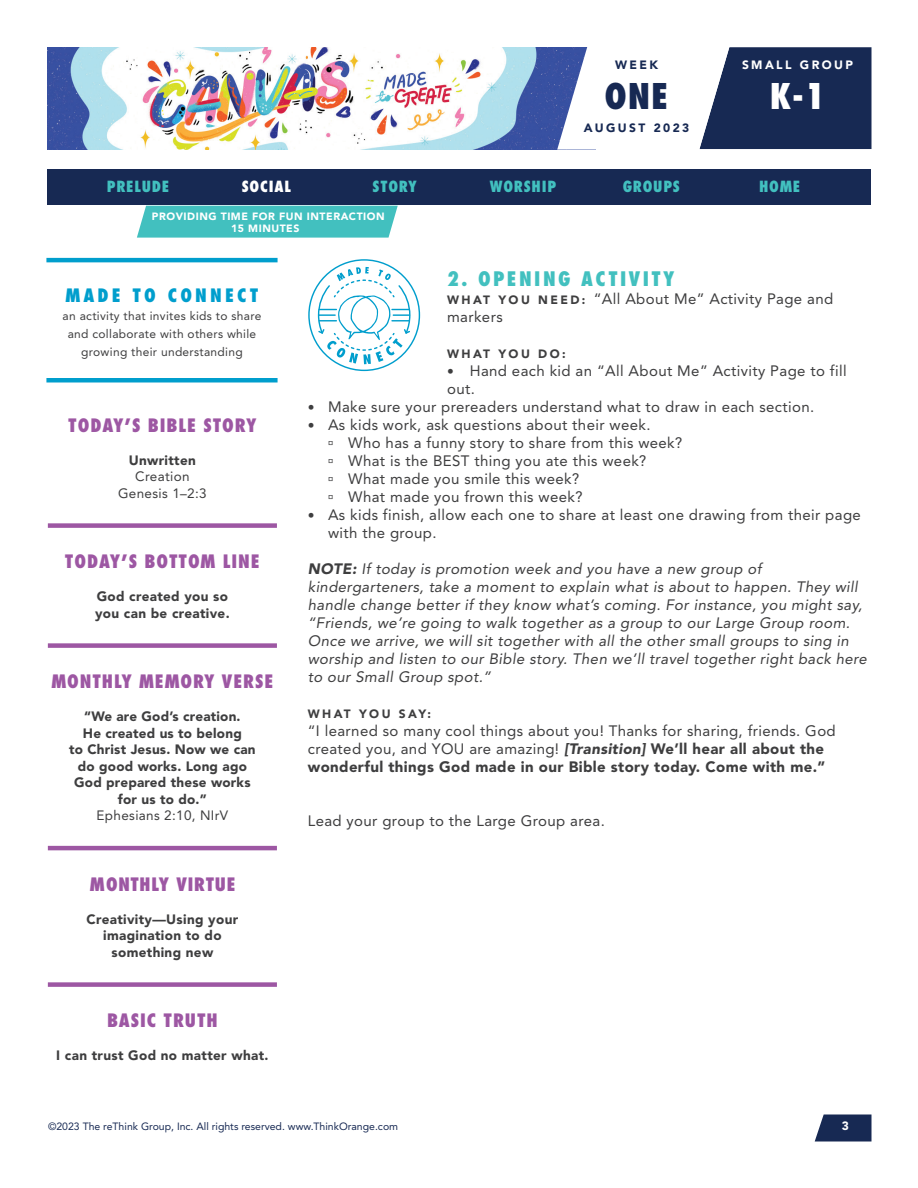
<style>
.page{position:relative;width:918px;height:1188px;background:#fff}
.page>*{position:absolute;margin:0;border:0;box-sizing:border-box;transform-origin:0 0}
.t1{font:800 condensed 34.5px "Futura Std";color:#fff}
.t2{font:800 condensed 34.5px "Futura Std";color:#172953}
.Paragraph_Style_1{font:800 condensed 19.5px "Futura Std";letter-spacing:.125em;color:#42c0bf}
.t3{font:800 condensed 18px "Futura Std";letter-spacing:.05em;color:#9d57a3}
.t4{font:800 condensed 18px "Futura";letter-spacing:.05em;color:#9d57a3}
.Paragraph_Style_1-2{font:800 condensed 18px "Futura Std";letter-spacing:.175em;color:#009ecd}
.Paragraph_Style_1-3{font:15px/18px "Avenir LT Std";letter-spacing:.025em;color:#3e3e3f}
.Paragraph_Style_1-4{font:italic 15px/18px "Avenir LT Std";letter-spacing:.025em;color:#3e3e3f}
.t5{font:800 condensed 15px "Futura Std";letter-spacing:.05em;color:#42c0bf}
.t6{font:800 condensed 15px "Futura Std";letter-spacing:.05em;color:#fff}
.t7{font:900 13.5px/16.5px "Avenir LT Std";letter-spacing:.025em;color:#3e3e3f;text-align:center}
.t8{font:13.5px/16.5px "Avenir LT Std";letter-spacing:.025em;color:#3e3e3f;text-align:center}
.t9{font:12px "Avenir LT Std";letter-spacing:.025em;color:#3e3e3f}
.Paragraph_Style_1-5{font:900 12px "Avenir LT Std";letter-spacing:.2em;color:#3e3e3f}
.t10{font:900 12px "Avenir LT Std";letter-spacing:.2em;color:#172953}
.t11{font:900 12px "Avenir LT Std";letter-spacing:.2em;color:#fff}
.t12{font:10.5px "Avenir LT Std";color:#172953}
.t13{font:900 10.5px/12px "Avenir LT Std";letter-spacing:.05em;color:#fff;text-align:center}
.s1{font-weight:900;font-size:12px}
.s2{font-family:"Avenir";font-size:13.5px}
.s3{font-weight:900}
.s4{font-weight:900;font-style:italic}
</style>
<div class="page">
<img style="left:47px;top:47px;width:510px;height:102px">
<svg style="left:815px;top:1114px;width:57px;height:28px;background:#314166"></svg>
<svg style="left:557px;top:47px;width:315px;height:103px"></svg>
<div style="left:48px;top:523px;width:229px;height:5px;background:#9d57a3"></div>
<div style="left:48px;top:643px;width:229px;height:5px;background:#9d57a3"></div>
<hr style="left:48px;top:846px;width:229px;height:4px;background:#9d57a3">
<div style="left:48px;top:982px;width:229px;height:5px;background:#9d57a3"></div>
<div style="left:137px;top:206px;width:261px;height:32px;background:#42c0bf"></div>
<div style="left:47px;top:170px;width:824px;height:36px;background:#172953"></div>
<hr style="left:46px;top:378px;width:232px;height:4px;background:#009ecd">
<hr style="left:46px;top:258px;width:232px;height:4px;background:#009ecd">
<svg style="left:308px;top:259px;width:112px;height:112px"></svg>
<p class="t10" style="left:615px;top:58px;width:44px">WEEK</p>
<h1 class="t2" style="left:605px;top:75px;width:65px">ONE</h1>
<p class="t10" style="left:584px;top:121px;width:107px">AUGUST 2023</p>
<p class="t11" style="left:742px;top:58px;width:113px">SMALL GROUP</p>
<h1 class="t1" style="left:770px;top:75px;width:57px">K-1</h1>
<p class="t5" style="left:107px;top:177px;width:64px">PRELUDE</p>
<p class="t6" style="left:242px;top:177px;width:51px">SOCIAL</p>
<p class="t5" style="left:373px;top:177px;width:46px">STORY</p>
<p class="t5" style="left:490px;top:177px;width:68px">WORSHIP</p>
<p class="t5" style="left:623px;top:177px;width:59px">GROUPS</p>
<p class="t5" style="left:759px;top:177px;width:43px">HOME</p>
<p class="t13" style="left:152px;top:210px;width:234px">PROVIDING TIME FOR FUN INTERACTION<br>15 MINUTES</p>
<p class="Paragraph_Style_1-2" style="left:65px;top:284px;width:195px">MADE TO CONNECT</p>
<p class="t9" style="left:63px;top:308px;width:200px">an activity that invites kids to share</p>
<p class="t9" style="left:68px;top:326px;width:190px">and collaborate with others while</p>
<p class="t9" style="left:81px;top:344px;width:163px">growing their understanding</p>
<p class="t3" style="left:68px;top:414px;width:190px">TODAY’S BIBLE STORY</p>
<p class="t7" style="left:129px;top:452px;width:69px">Unwritten</p>
<p class="t8" style="left:118px;top:469px;width:90px">Creation<br>Genesis 1–2:3</p>
<p class="t3" style="left:65px;top:550px;width:196px">TODAY’S BOTTOM LINE</p>
<p class="t7" style="left:95px;top:588px;width:136px;text-align:left">God created you so you can be creative.</p>
<p class="t3" style="left:51px;top:670px;width:224px">MONTHLY MEMORY VERSE</p>
<p class="t7" style="left:69px;top:708px;width:188px">“We are God’s creation.<br>He created us to belong<br>to Christ Jesus. Now we can do good works. Long ago<br>God prepared these works for us to do.”</p>
<p class="t8" style="left:97px;top:808px;width:133px">Ephesians 2:10, NIrV</p>
<p class="t4" style="left:90px;top:872px;width:147px">MONTHLY VIRTUE</p>
<p class="t7" style="left:87px;top:911px;width:153px">Creativity—Using your imagination to do something new</p>
<p class="t3" style="left:107px;top:1009px;width:112px">BASIC TRUTH</p>
<p class="t7" style="left:56px;top:1047px;width:214px">I can trust God no matter what.</p>
<p class="Paragraph_Style_1" style="left:447px;top:266px;width:229px">2. OPENING ACTIVITY</p>
<p class="Paragraph_Style_1-3" style="left:447px;top:290px;width:388px"><span class="s1">W H AT Y O U N E E D :</span> “All About Me” Activity Page and markers</p>
<p class="Paragraph_Style_1-5" style="left:447px;top:346px;width:120px">WHAT YOU DO:</p>
<p class="Paragraph_Style_1-3" style="left:447px;top:362px;width:401px"><span class="s2">•</span> Hand each kid an “All About Me” Activity Page to fill out.</p>
<p class="Paragraph_Style_1-3" style="left:308px;top:398px;width:508px"><span class="s2">•</span> Make sure your prereaders understand what to draw in each section.</p>
<p class="Paragraph_Style_1-3" style="left:308px;top:416px;width:344px"><span class="s2">•</span> As kids work, ask questions about their week.</p>
<p class="Paragraph_Style_1-3" style="left:348px;top:434px;width:336px">Who has a funny story to share from this week?</p>
<p class="Paragraph_Style_1-3" style="left:348px;top:452px;width:300px">What is the BEST thing you ate this week?</p>
<p class="Paragraph_Style_1-3" style="left:348px;top:470px;width:232px">What made you smile this week?</p>
<p class="Paragraph_Style_1-3" style="left:348px;top:488px;width:236px">What made you frown this week?</p>
<p class="Paragraph_Style_1-3" style="left:328px;top:506px;width:534px;text-indent:-20px"><span class="s2">•</span> As kids finish, allow each one to share at least one drawing from their page with the group.</p>
<p class="Paragraph_Style_1-4" style="left:308px;top:560px;width:561px"><span class="s3">NOTE:</span> If today is promotion week and you have a new group of kindergarteners, take a moment to explain what is about to happen. They will handle change better if they know what’s coming. For instance, you might say, “Friends, we’re going to walk together as a group to our Large Group room.<br>Once we arrive, we will sit together with all the other small groups to sing in worship and listen to our Bible story. Then we’ll travel together right back here to our Small Group spot.”</p>
<p class="Paragraph_Style_1-5" style="left:308px;top:706px;width:125px">WHAT YOU SAY:</p>
<p class="Paragraph_Style_1-3" style="left:308px;top:722px;width:529px">“I learned so many cool things about you! Thanks for sharing, friends. God created you, and YOU are amazing! <span class="s4">[Transition]</span> <span class="s3">We’ll hear all about the wonderful things God made in our Bible story today. Come with me.”</span></p>
<p class="Paragraph_Style_1-3" style="left:308px;top:812px;width:299px">Lead your group to the Large Group area.</p>
<p class="t12" style="left:48px;top:1120px;width:352px">©2023 The reThink Group, Inc. All rights reserved. www.ThinkOrange.com</p>
<p class="t11" style="left:842px;top:1118px;width:9px">3</p>
</div>
